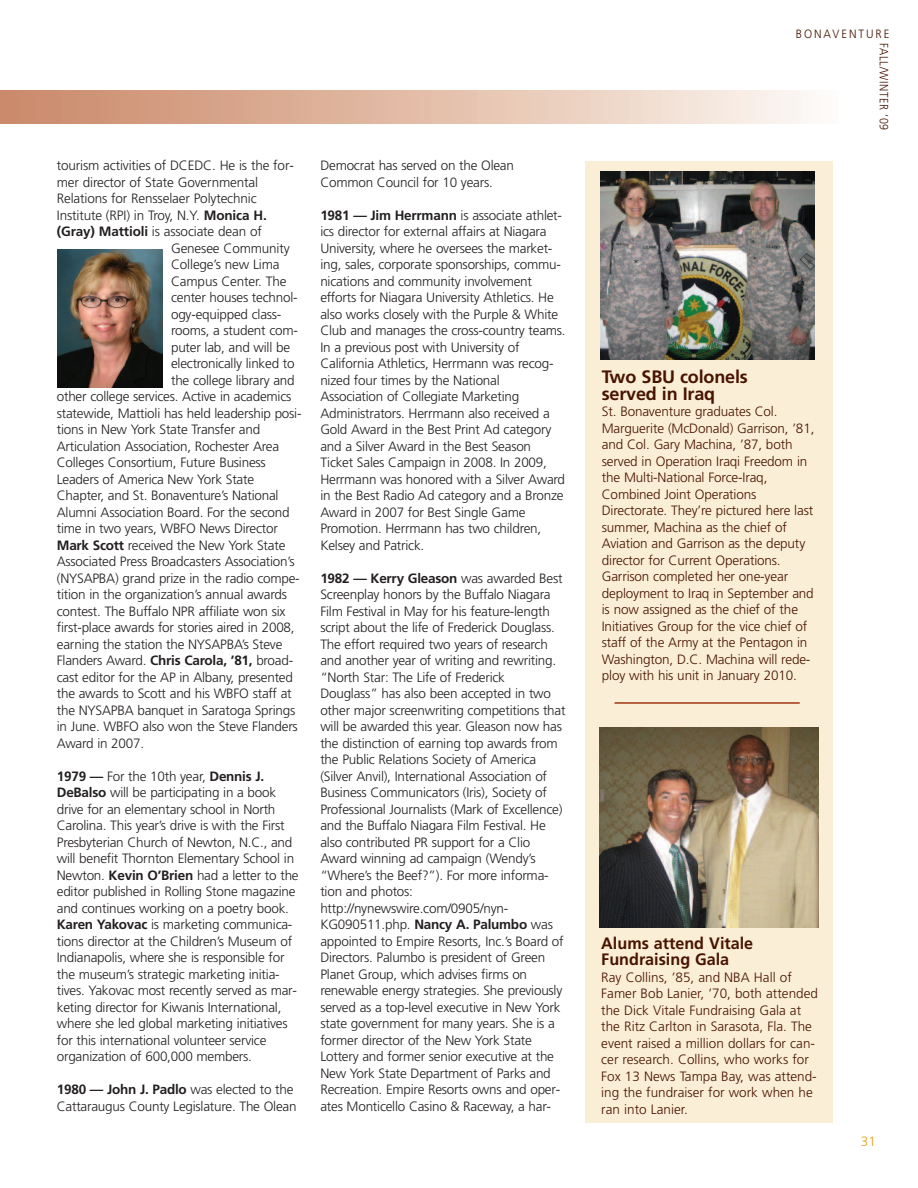
<style>
.page{position:relative;width:918px;height:1188px;background:#fff}
.page>*{position:absolute;margin:0;border:0;box-sizing:border-box;transform-origin:0 0}
.t1{font:700 18px/16.5px "Frutiger";letter-spacing:-.01em;color:#471400}
.t2{font:700 16.5px/16.5px "Frutiger";color:#471400}
.t3{font:300 13.5px/16.5px "Frutiger";letter-spacing:-.015em;color:#231f20}
.t4{font:300 13.5px/16.5px "Frutiger";letter-spacing:-.01em;color:#471400}
.t5{font:300 13.5px "Frutiger";color:#e6a218}
.t6{font:300 12px "Frutiger";letter-spacing:.055em;color:#471400;scale:.9 1}
.t7{font:300 12px "Frutiger";letter-spacing:.17em;color:#471400;scale:.94 1}
.s1{font-weight:700}
</style>
<div class="page">
<div style="left:0;top:90px;width:839px;height:34px;background:linear-gradient(to right,#ca8665,#fdf8f3)"></div>
<div style="left:585px;top:161px;width:247px;height:961px;background:#fbeed7"></div>
<img style="left:599px;top:727px;width:219px;height:201px">
<img style="left:57px;top:250px;width:105px;height:138px">
<img style="left:601px;top:171px;width:213px;height:189px">
<hr style="left:615px;top:702px;width:185px;height:2px;background:#9f3413">
<p class="t3" style="left:57px;top:158px;width:239px">tourism activities of DCEDC. He is the for-</p>
<p class="t3" style="left:57px;top:175px;width:203px">mer director of State Governmental</p>
<p class="t3" style="left:57px;top:191px;width:201px">Relations for Rensselaer Polytechnic</p>
<p class="t3" style="left:57px;top:208px;width:211px">Institute (RPI) in Troy, N.Y. <span class="s1">Monica H.</span></p>
<p class="t3" style="left:57px;top:224px;width:207px"><span class="s1">(Gray) Mattioli</span> is associate dean of</p>
<p class="t3" style="left:171px;top:241px;width:120px">Genesee Community</p>
<p class="t3" style="left:171px;top:257px;width:110px">College’s new Lima</p>
<p class="t3" style="left:171px;top:274px;width:117px">Campus Center. The</p>
<p class="t3" style="left:171px;top:290px;width:128px">center houses technol-</p>
<p class="t3" style="left:171px;top:307px;width:112px">ogy-equipped class-</p>
<p class="t3" style="left:171px;top:323px;width:128px">rooms, a student com-</p>
<p class="t3" style="left:171px;top:340px;width:121px">puter lab, and will be</p>
<p class="t3" style="left:171px;top:356px;width:125px">electronically linked to</p>
<p class="t3" style="left:171px;top:373px;width:125px">the college library and</p>
<p class="t3" style="left:57px;top:389px;width:236px">other college services. Active in academics</p>
<p class="t3" style="left:57px;top:406px;width:246px">statewide, Mattioli has held leadership posi-</p>
<p class="t3" style="left:57px;top:422px;width:205px">tions in New York State Transfer and</p>
<p class="t3" style="left:57px;top:439px;width:224px">Articulation Association, Rochester Area</p>
<p class="t3" style="left:57px;top:455px;width:211px">Colleges Consortium, Future Business</p>
<p class="t3" style="left:57px;top:472px;width:199px">Leaders of America New York State</p>
<p class="t3" style="left:57px;top:488px;width:223px">Chapter, and St. Bonaventure’s National</p>
<p class="t3" style="left:57px;top:505px;width:234px">Alumni Association Board. For the second</p>
<p class="t3" style="left:57px;top:521px;width:223px">time in two years, WBFO News Director</p>
<p class="t3" style="left:57px;top:538px;width:230px"><span class="s1">Mark Scott</span> received the New York State</p>
<p class="t3" style="left:57px;top:554px;width:239px">Associated Press Broadcasters Association’s</p>
<p class="t3" style="left:57px;top:571px;width:244px">(NYSAPBA) grand prize in the radio compe-</p>
<p class="t3" style="left:57px;top:587px;width:232px">tition in the organization’s annual awards</p>
<p class="t3" style="left:57px;top:604px;width:230px">contest. The Buffalo NPR affiliate won six</p>
<p class="t3" style="left:57px;top:620px;width:239px">first-place awards for stories aired in 2008,</p>
<p class="t3" style="left:57px;top:637px;width:227px">earning the station the NYSAPBA’s Steve</p>
<p class="t3" style="left:57px;top:653px;width:238px">Flanders Award. <span class="s1">Chris Carola, ’81,</span> broad-</p>
<p class="t3" style="left:57px;top:670px;width:238px">cast editor for the AP in Albany, presented</p>
<p class="t3" style="left:57px;top:686px;width:236px">the awards to Scott and his WBFO staff at</p>
<p class="t3" style="left:57px;top:703px;width:240px">the NYSAPBA banquet in Saratoga Springs</p>
<p class="t3" style="left:57px;top:719px;width:243px">in June. WBFO also won the Steve Flanders</p>
<p class="t3" style="left:57px;top:736px;width:89px">Award in 2007.</p>
<p class="t3" style="left:57px;top:769px;width:243px"><span class="s1">1979 —</span> For the 10th year, <span class="s1">Dennis J.<br>DeBalso</span> will be participating in a book drive for an elementary school in North Carolina. This year’s drive is with the First Presbyterian Church of Newton, N.C., and will benefit Thornton Elementary School in Newton. <span class="s1">Kevin O’Brien</span> had a letter to the editor published in Rolling Stone magazine and continues working on a poetry book.<br><span class="s1">Karen Yakovac</span> is marketing communica&shy;tions director at the Children’s Museum of Indianapolis, where she is responsible for the museum’s strategic marketing initia&shy;tives. Yakovac most recently served as mar&shy;keting director for Kiwanis International, where she led global marketing initiatives for this international volunteer service organization of 600,000 members.</p>
<p class="t3" style="left:57px;top:1082px;width:241px"><span class="s1">1980 — John J. Padlo</span> was elected to the<br>Cattaraugus County Legislature. The Olean</p>
<p class="t3" style="left:320px;top:158px;width:195px">Democrat has served on the Olean<br>Common Council for 10 years.</p>
<p class="t3" style="left:320px;top:208px;width:247px"><span class="s1">1981 — Jim Herrmann</span> is associate athlet&shy;ics director for external affairs at Niagara University, where he oversees the market&shy;ing, sales, corporate sponsorships, commu&shy;nications and community involvement efforts for Niagara University Athletics. He also works closely with the Purple &amp; White Club and manages the cross-country teams.<br>In a previous post with University of California Athletics, Herrmann was recog&shy;nized four times by the National Association of Collegiate Marketing Administrators. Herrmann also received a Gold Award in the Best Print Ad category and a Silver Award in the Best Season Ticket Sales Campaign in 2008. In 2009, Herrmann was honored with a Silver Award in the Best Radio Ad category and a Bronze Award in 2007 for Best Single Game Promotion. Herrmann has two children, Kelsey and Patrick.</p>
<p class="t3" style="left:320px;top:571px;width:247px"><span class="s1">1982 — Kerry Gleason</span> was awarded Best Screenplay honors by the Buffalo Niagara Film Festival in May for his feature-length script about the life of Frederick Douglass.<br>The effort required two years of research and another year of writing and rewriting. “North Star: The Life of Frederick Douglass” has also been accepted in two other major screenwriting competitions that will be awarded this year. Gleason now has the distinction of earning top awards from the Public Relations Society of America (Silver Anvil), International Association of Business Communicators (Iris), Society of Professional Journalists (Mark of Excellence) and the Buffalo Niagara Film Festival. He also contributed PR support for a Clio Award winning ad campaign (Wendy’s “Where’s the Beef?”). For more informa&shy;tion and photos: http://nynewswire.com/0905/nyn-KG090511.php. <span class="s1">Nancy A. Palumbo</span> was appointed to Empire Resorts, Inc.’s Board of Directors. Palumbo is president of Green Planet Group, which advises firms on renewable energy strategies. She previously served as a top-level executive in New York state government for many years. She is a former director of the New York State Lottery and former senior executive at the New York State Department of Parks and Recreation. Empire Resorts owns and oper&shy;ates Monticello Casino &amp; Raceway, a har-</p>
<p class="t7" style="left:796px;top:28px;width:101px">BONAVENTURE</p>
<p class="t6" style="left:889px;top:43px;width:99px;rotate:90deg">FALL/WINTER ‘09</p>
<h1 class="t1" style="left:602px;top:370px;width:148px">Two SBU colonels served in Iraq</h1>
<p class="t4" style="left:602px;top:404px;width:214px">St. Bonaventure graduates Col.<br>Marguerite (McDonald) Garrison, ’81, and Col. Gary Machina, ’87, both served in Operation Iraqi Freedom in the Multi-National Force-Iraq, Combined Joint Operations Directorate. They’re pictured here last summer, Machina as the chief of Aviation and Garrison as the deputy director for Current Operations.<br>Garrison completed her one-year deployment to Iraq in September and is now assigned as the chief of the Initiatives Group for the vice chief of staff of the Army at the Pentagon in Washington, D.C. Machina will rede&shy;ploy with his unit in January 2010.</p>
<p class="t2" style="left:601px;top:936px;width:153px">Alums attend Vitale<br>Fundraising Gala</p>
<p class="t4" style="left:601px;top:970px;width:218px">Ray Collins, ’85, and NBA Hall of Famer Bob Lanier, ’70, both attended the Dick Vitale Fundraising Gala at the Ritz Carlton in Sarasota, Fla. The event raised a million dollars for can&shy;cer research. Collins, who works for Fox 13 News Tampa Bay, was attend&shy;ing the fundraiser for work when he ran into Lanier.</p>
<p class="t5" style="left:861px;top:1136px;width:17px">31</p>
</div>
